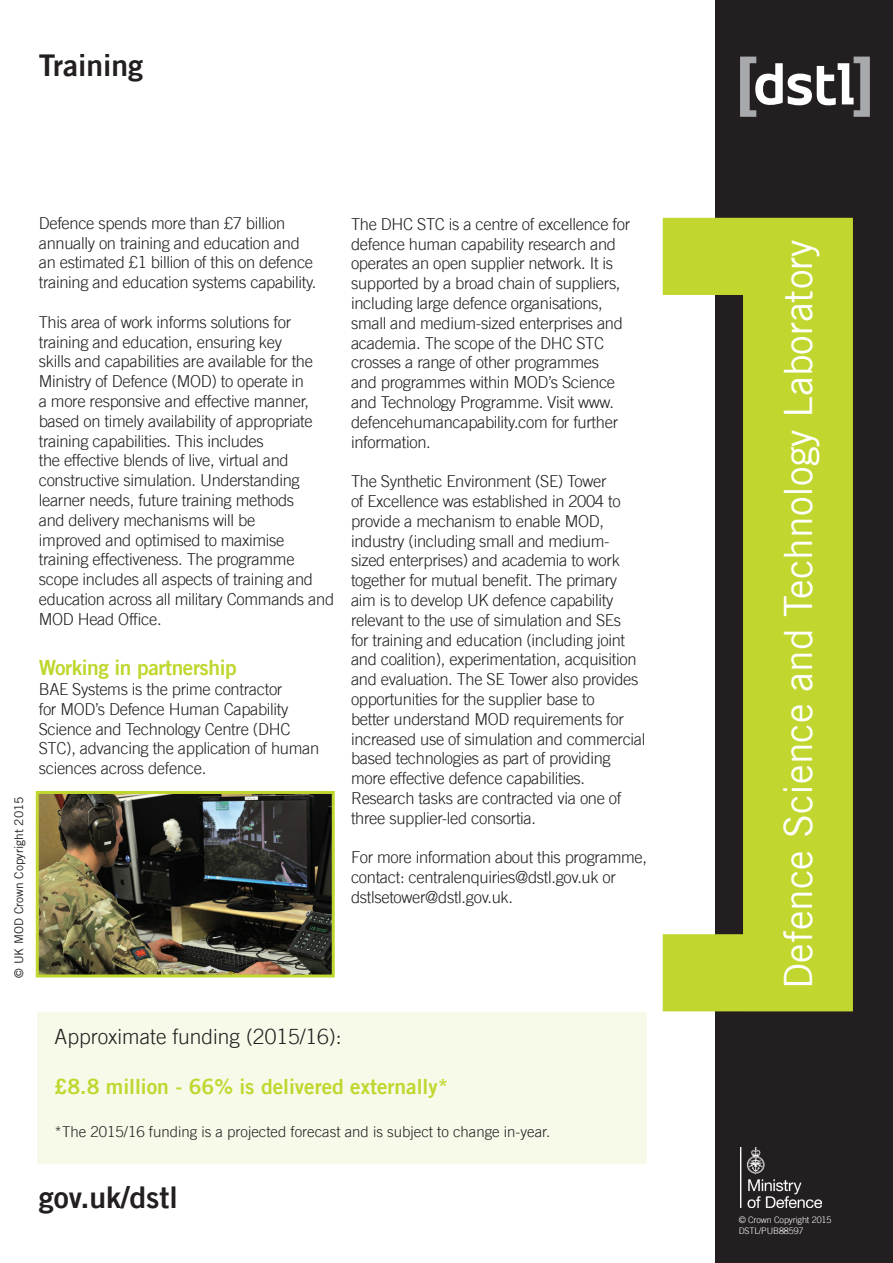
<style>
.page{position:relative;width:893px;height:1263px;background:#fff}
.page>*{position:absolute;margin:0;border:0;box-sizing:border-box;transform-origin:0 0}
.t1{font:39px "Trade Gothic";color:#fff}
.t2{font:30px "Trade Gothic Bold Two";color:#231f20}
.t3{font:21px "Trade Gothic Bold Two";color:#c1d72f}
.t4{font:300 21px "Trade Gothic";color:#231f20}
.t5{font:21px "Trade Gothic Bold Two";letter-spacing:-.02em;color:#c1d72f}
.t6{font:300 16.5px/19.8px "Trade Gothic";letter-spacing:-.02em;color:#231f20}
.t7{font:300 15px "Trade Gothic";color:#231f20}
.t8{font:12px "Trade Gothic";color:#231f20}
.t9{font:300 9px/10.8px "Trade Gothic";letter-spacing:-.01em;color:#fff}
</style>
<div class="page">
<div style="left:716px;top:0;width:177px;height:1263px;background:#231f20"></div>
<svg style="left:663px;top:218px;width:190px;height:793px;fill:#c1d72f"></svg>
<img style="left:740px;top:1147px;width:82px;height:61px">
<svg style="left:740px;top:57px;width:130px;height:60px"></svg>
<div style="left:38px;top:1012px;width:609px;height:151px;background:#f7fae9"></div>
<img style="left:40px;top:795px;width:291px;height:178px">
<div style="left:36px;top:791px;width:299px;height:186px;border:3px solid #c1d72f"></div>
<p class="t2" style="left:39px;top:46px;width:106px">Training</p>
<p class="t8" style="left:12px;top:977px;width:183px;rotate:-90deg">© UK MOD Crown Copyright 2015</p>
<p class="t6" style="left:39px;top:213px;width:279px">Defence spends more than £7 billion annually on training and education and an estimated £1 billion of this on defence training and education systems capability.</p>
<p class="t6" style="left:39px;top:312px;width:297px">This area of work informs solutions for training and education, ensuring key<br>skills and capabilities are available for the Ministry of Defence (MOD) to operate in<br>a more responsive and effective manner, based on timely availability of appropriate training capabilities. This includes<br>the effective blends of live, virtual and constructive simulation. Understanding learner needs, future training methods<br>and delivery mechanisms will be<br>improved and optimised to maximise training effectiveness. The programme scope includes all aspects of training and education across all military Commands and MOD Head Office.</p>
<p class="t5" style="left:39px;top:655px;width:200px">Working in partnership</p>
<p class="t6" style="left:39px;top:679px;width:282px">BAE Systems is the prime contractor<br>for MOD’s Defence Human Capability Science and Technology Centre (DHC STC), advancing the application of human sciences across defence.</p>
<p class="t6" style="left:351px;top:214px;width:281px">The DHC STC is a centre of excellence for defence human capability research and operates an open supplier network. It is supported by a broad chain of suppliers, including large defence organisations, small and medium-sized enterprises and academia. The scope of the DHC STC crosses a range of other programmes<br>and programmes within MOD’s Science and Technology Programme. Visit www. defencehumancapability.com for further information.</p>
<p class="t6" style="left:351px;top:471px;width:296px">The Synthetic Environment (SE) Tower<br>of Excellence was established in 2004 to provide a mechanism to enable MOD, industry (including small and medium&shy;sized enterprises) and academia to work together for mutual benefit. The primary aim is to develop UK defence capability relevant to the use of simulation and SEs<br>for training and education (including joint and coalition), experimentation, acquisition and evaluation. The SE Tower also provides opportunities for the supplier base to<br>better understand MOD requirements for increased use of simulation and commercial based technologies as part of providing more effective defence capabilities.<br>Research tasks are contracted via one of three supplier-led consortia.</p>
<p class="t6" style="left:351px;top:847px;width:297px">For more information about this programme, contact: centralenquiries@dstl.gov.uk or</p>
<p class="t6" style="left:351px;top:887px;width:164px">dstlsetower@dstl.gov.uk.</p>
<p class="t4" style="left:55px;top:1024px;width:289px">Approximate funding (2015/16):</p>
<p class="t3" style="left:55px;top:1074px;width:395px">£8.8 million - 66% is delivered externally*</p>
<p class="t7" style="left:55px;top:1123px;width:497px">*The 2015/16 funding is a projected forecast and is subject to change in-year.</p>
<p class="t2" style="left:39px;top:1179px;width:141px">gov.uk/dstl</p>
<p class="t1" style="left:775px;top:989px;width:751px;rotate:-90deg">Defence Science and Technology Laboratory</p>
<p class="t9" style="left:739px;top:1215px;width:94px">© Crown Copyright 2015<br>DSTL/PUB88597</p>
</div>
